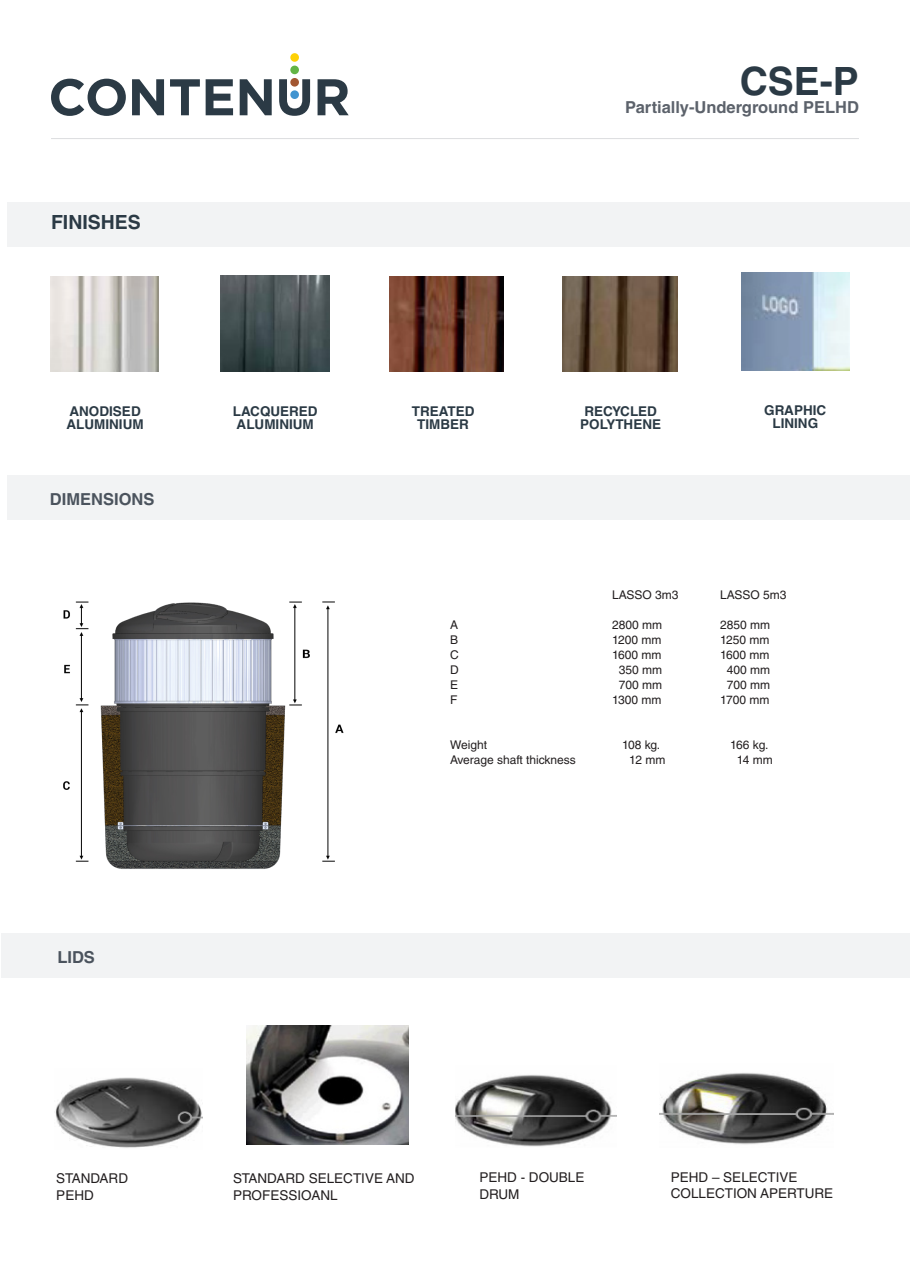
<style>
.page{position:relative;width:910px;height:1280px;background:#fff}
.page>*{position:absolute;margin:0;border:0;box-sizing:border-box;transform-origin:0 0}
.t1{font:700 39px "Helvetica LT Std";color:#2b3a45}
.t2{font:700 19.5px "Helvetica LT Std";color:#2b3a45}
.t3{font:700 16.5px "Helvetica LT Std";color:#5c626b}
.t4{font:700 16.5px "Helvetica LT Std";color:#4b535d}
.t5{font:13.5px/16.2px "Helvetica LT Std";color:#231f20}
.t6{font:700 13.5px/13.5px "Helvetica LT Std";color:#2b3a45;text-align:center}
.t7{font:12px "Helvetica LT Std";color:#231f20}
</style>
<div class="page">
<svg style="left:51px;top:79px;width:75px;height:37px"></svg>
<svg style="left:132px;top:79px;width:32px;height:36px"></svg>
<svg style="left:170px;top:79px;width:30px;height:36px"></svg>
<svg style="left:206px;top:79px;width:27px;height:36px"></svg>
<svg style="left:240px;top:79px;width:32px;height:36px"></svg>
<svg style="left:318px;top:79px;width:31px;height:36px"></svg>
<svg style="left:279px;top:79px;width:31px;height:37px"></svg>
<div style="left:290px;top:66px;width:9px;height:8px;background:#63b445;border-radius:50%"></div>
<div style="left:290px;top:53px;width:9px;height:9px;background:#fed105;border-radius:50%"></div>
<div style="left:290px;top:90px;width:9px;height:9px;background:#4194d0;border-radius:50%"></div>
<hr style="left:51px;top:138px;width:808px;height:1px;background:#dcdddf">
<img style="left:63px;top:601px;width:281px;height:268px">
<img style="left:50px;top:276px;width:108px;height:95px">
<img style="left:221px;top:276px;width:109px;height:95px">
<img style="left:390px;top:276px;width:114px;height:95px">
<img style="left:563px;top:276px;width:114px;height:95px">
<img style="left:742px;top:273px;width:108px;height:97px">
<img style="left:55px;top:1077px;width:147px;height:71px">
<img style="left:246px;top:1025px;width:163px;height:120px">
<img style="left:455px;top:1075px;width:161px;height:72px">
<img style="left:660px;top:1073px;width:173px;height:72px">
<div style="left:7px;top:202px;width:903px;height:44px;background:#f2f3f4"></div>
<div style="left:7px;top:475px;width:903px;height:44px;background:#f2f3f4"></div>
<div style="left:1px;top:933px;width:909px;height:44px;background:#f2f3f4"></div>
<p class="t2" style="left:51px;top:210px;width:91px">FINISHES</p>
<p class="t6" style="left:69px;top:404px;width:73px">ANODISED</p>
<p class="t6" style="left:66px;top:418px;width:79px">ALUMINIUM</p>
<p class="t4" style="left:50px;top:489px;width:106px">DIMENSIONS</p>
<p class="t6" style="left:233px;top:404px;width:86px">LACQUERED</p>
<p class="t6" style="left:237px;top:418px;width:79px">ALUMINIUM</p>
<p class="t4" style="left:57px;top:947px;width:39px">LIDS</p>
<p class="t1" style="left:740px;top:57px;width:121px">CSE-P</p>
<p class="t3" style="left:625px;top:97px;width:235px">Partially-Underground PELHD</p>
<p class="t6" style="left:412px;top:404px;width:64px">TREATED</p>
<p class="t6" style="left:417px;top:418px;width:53px">TIMBER</p>
<p class="t6" style="left:580px;top:404px;width:82px">RECYCLED<br>POLYTHENE</p>
<p class="t6" style="left:764px;top:403px;width:63px">GRAPHIC</p>
<p class="t6" style="left:772px;top:416px;width:47px">LINING</p>
<p class="t7" style="left:612px;top:588px;width:68px">LASSO 3m3</p>
<p class="t7" style="left:720px;top:588px;width:68px">LASSO 5m3</p>
<p class="t7" style="left:450px;top:618px;width:10px">A</p>
<p class="t7" style="left:612px;top:618px;width:52px">2800 mm</p>
<p class="t7" style="left:720px;top:618px;width:52px">2850 mm</p>
<p class="t7" style="left:450px;top:633px;width:10px">B</p>
<p class="t7" style="left:612px;top:633px;width:51px">1200 mm</p>
<p class="t7" style="left:720px;top:633px;width:51px">1250 mm</p>
<p class="t7" style="left:450px;top:648px;width:10px">C</p>
<p class="t7" style="left:612px;top:648px;width:51px">1600 mm</p>
<p class="t7" style="left:720px;top:648px;width:51px">1600 mm</p>
<p class="t7" style="left:450px;top:663px;width:10px">D</p>
<p class="t7" style="left:619px;top:663px;width:45px">350 mm</p>
<p class="t7" style="left:727px;top:663px;width:45px">400 mm</p>
<p class="t7" style="left:450px;top:678px;width:10px">E</p>
<p class="t7" style="left:619px;top:678px;width:45px">700 mm</p>
<p class="t7" style="left:727px;top:678px;width:45px">700 mm</p>
<p class="t7" style="left:450px;top:693px;width:9px">F</p>
<p class="t7" style="left:612px;top:693px;width:51px">1300 mm</p>
<p class="t7" style="left:720px;top:693px;width:51px">1700 mm</p>
<p class="t7" style="left:450px;top:738px;width:38px">Weight</p>
<p class="t7" style="left:622px;top:738px;width:40px">108 kg.</p>
<p class="t7" style="left:730px;top:738px;width:40px">166 kg.</p>
<p class="t7" style="left:450px;top:753px;width:127px">Average shaft thickness</p>
<p class="t7" style="left:629px;top:753px;width:38px">12 mm</p>
<p class="t7" style="left:737px;top:753px;width:38px">14 mm</p>
<p class="t5" style="left:56px;top:1170px;width:73px">STANDARD</p>
<p class="t5" style="left:56px;top:1187px;width:39px">PEHD</p>
<p class="t5" style="left:233px;top:1170px;width:183px">STANDARD SELECTIVE AND<br>PROFESSIOANL</p>
<p class="t5" style="left:479px;top:1169px;width:107px">PEHD - DOUBLE</p>
<p class="t5" style="left:479px;top:1186px;width:41px">DRUM</p>
<p class="t5" style="left:671px;top:1169px;width:164px">PEHD – SELECTIVE<br>COLLECTION APERTURE</p>
</div>
